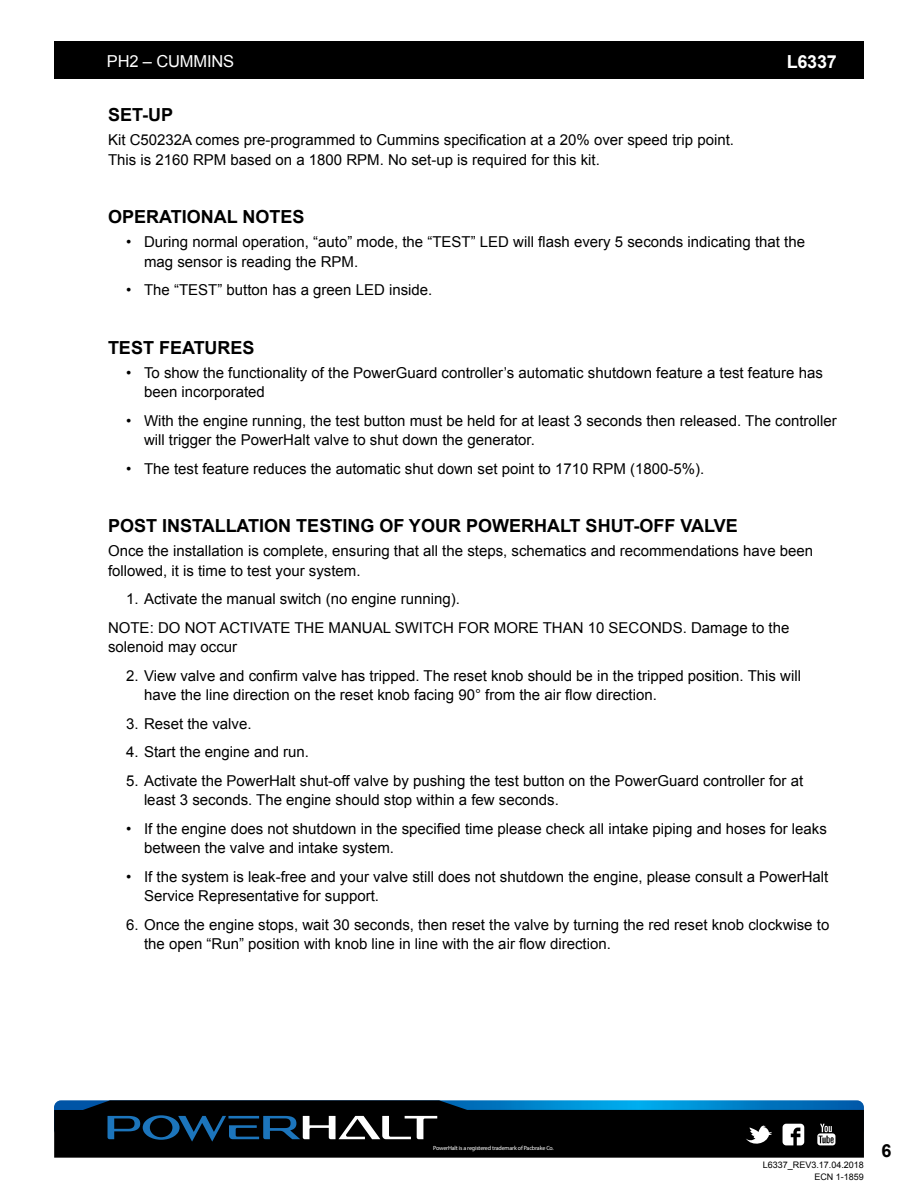
<style>
.page{position:relative;width:918px;height:1188px;background:#fff}
.page>*{position:absolute;margin:0;border:0;box-sizing:border-box;transform-origin:0 0}
.t1{font:700 18px "Arial";color:#000}
.t2{font:700 18px "Arial";letter-spacing:-.01em;color:#fff}
.t3{font:16.5px "Arial";letter-spacing:-.01em;color:#fff}
.t4{font:15px/19.5px "Arial";color:#000}
.t5{font:9px/12px "Arial";color:#000;text-align:right}
.t6{font:italic 300 6px "Brown";letter-spacing:-.025em;color:#fff}
</style>
<div class="page">
<svg style="left:54px;top:1147px;width:810px;height:11px;background:#080808"></svg>
<div style="left:54px;top:41px;width:810px;height:38px;background:#000"></div>
<svg style="left:54px;top:1100px;width:810px;height:47px;background:#11242f"></svg>
<p class="t3" style="left:107px;top:51px;width:129px">PH2 – CUMMINS</p>
<p class="t2" style="left:787px;top:50px;width:52px">L6337</p>
<p class="t1" style="left:108px;top:103px;width:67px">SET-UP</p>
<p class="t4" style="left:108px;top:130px;width:628px">Kit C50232A comes pre-programmed to Cummins specification at a 20% over speed trip point.<br>This is 2160 RPM based on a 1800 RPM. No set-up is required for this kit.</p>
<p class="t1" style="left:108px;top:205px;width:198px">OPERATIONAL NOTES</p>
<p class="t4" style="left:144px;top:232px;width:663px;text-indent:-18px">• During normal operation, “auto” mode, the “TEST” LED will flash every 5 seconds indicating that the mag sensor is reading the RPM.</p>
<p class="t4" style="left:126px;top:280px;width:308px">• The “TEST” button has a green LED inside.</p>
<p class="t1" style="left:108px;top:335px;width:148px">TEST FEATURES</p>
<p class="t4" style="left:144px;top:363px;width:680px;text-indent:-18px">• To show the functionality of the PowerGuard controller’s automatic shutdown feature a test feature has been incorporated</p>
<p class="t4" style="left:144px;top:411px;width:694px;text-indent:-18px">• With the engine running, the test button must be held for at least 3 seconds then released. The controller will trigger the PowerHalt valve to shut down the generator.</p>
<p class="t4" style="left:126px;top:459px;width:580px">• The test feature reduces the automatic shut down set point to 1710 RPM (1800-5%).</p>
<p class="t1" style="left:108px;top:514px;width:631px">POST INSTALLATION TESTING OF YOUR POWERHALT SHUT-OFF VALVE</p>
<p class="t4" style="left:108px;top:541px;width:707px">Once the installation is complete, ensuring that all the steps, schematics and recommendations have been followed, it is time to test your system.</p>
<p class="t4" style="left:108px;top:585px;width:683px;line-height:28.5px;text-indent:18px">1. Activate the manual switch (no engine running).<br>NOTE: DO NOT ACTIVATE THE MANUAL SWITCH FOR MORE THAN 10 SECONDS. Damage to the</p>
<p class="t4" style="left:108px;top:637px;width:131px">solenoid may occur</p>
<p class="t4" style="left:144px;top:666px;width:659px;text-indent:-18px">2. View valve and confirm valve has tripped. The reset knob should be in the tripped position. This will have the line direction on the reset knob facing 90° from the air flow direction.</p>
<p class="t4" style="left:126px;top:714px;width:127px">3. Reset the valve.</p>
<p class="t4" style="left:126px;top:742px;width:185px">4. Start the engine and run.</p>
<p class="t4" style="left:144px;top:771px;width:661px;text-indent:-18px">5. Activate the PowerHalt shut-off valve by pushing the test button on the PowerGuard controller for at least 3 seconds. The engine should stop within a few seconds.</p>
<p class="t4" style="left:144px;top:819px;width:684px;text-indent:-18px">• If the engine does not shutdown in the specified time please check all intake piping and hoses for leaks between the valve and intake system.</p>
<p class="t4" style="left:144px;top:867px;width:686px;text-indent:-18px">• If the system is leak-free and your valve still does not shutdown the engine, please consult a PowerHalt<br>Service Representative for support.</p>
<p class="t4" style="left:144px;top:915px;width:687px;text-indent:-18px">6. Once the engine stops, wait 30 seconds, then reset the valve by turning the red reset knob clockwise to the open “Run” position with knob line in line with the air flow direction.</p>
<p class="t6" style="left:433px;top:1144px;width:122px">PowerHalt is a registered trademark of Pacbrake Co.</p>
<p class="t1" style="left:881px;top:1139px;width:12px">6</p>
<p class="t5" style="left:763px;top:1158px;width:103px">L6337_REV3.17.04.2018<br>ECN 1-1859</p>
</div>
